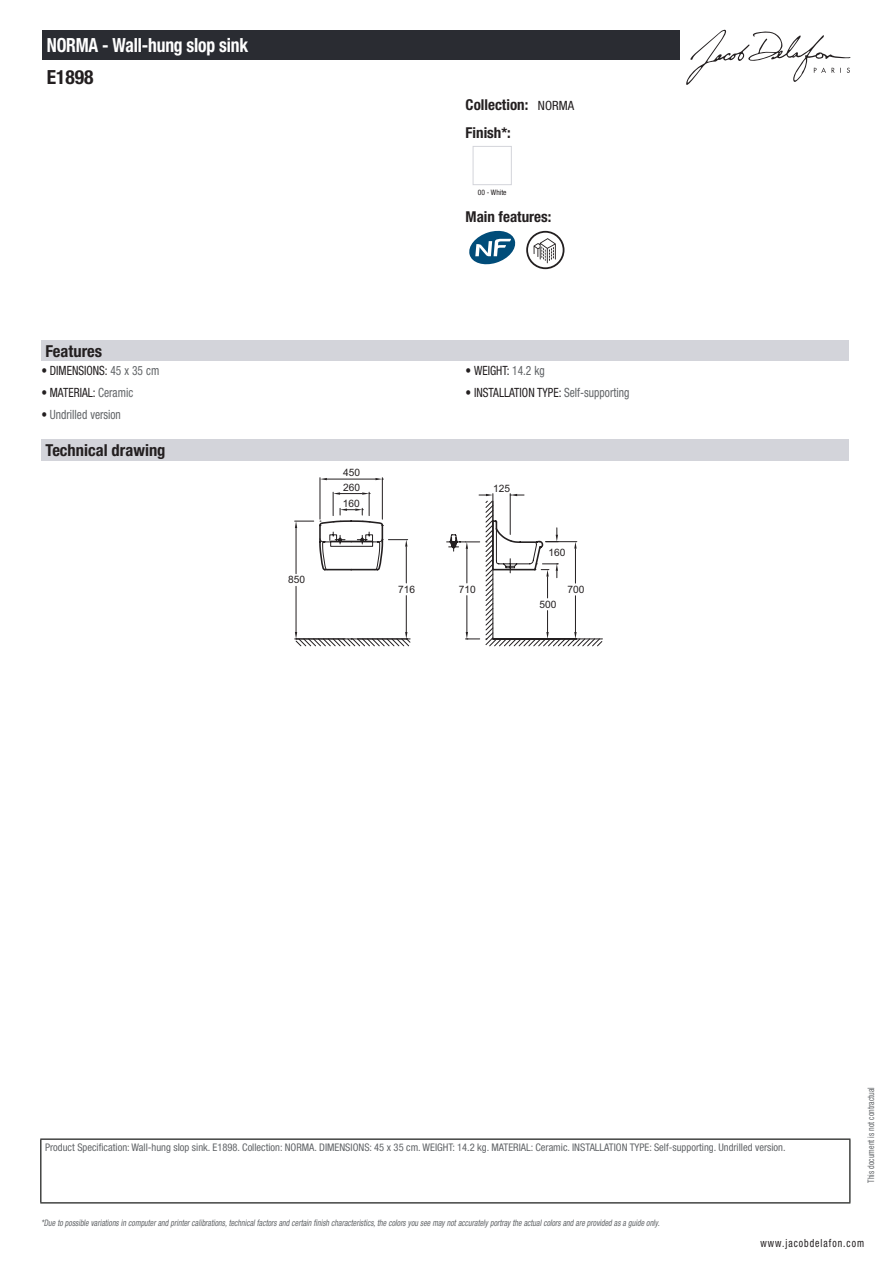
<style>
.page{position:relative;width:893px;height:1263px;background:#fff}
.page>*{position:absolute;margin:0;border:0;box-sizing:border-box;transform-origin:0 0}
.t1{font:700 condensed 19.5px "Helvetica Neue LT Std";letter-spacing:-.01em;color:#fff;scale:.9 1}
.t2{font:700 condensed 19.5px "Helvetica Neue LT Std";color:#231f20}
.t3{font:700 condensed 16.5px "Helvetica Neue LT Std";color:#231f20}
.t4{font:700 condensed 15px/27.8px "Helvetica Neue LT Std";color:#231f20}
.t5{font:condensed 12.75px "Helvetica Neue LT Std";color:#231f20;scale:.9 1}
.t6{font:condensed 12.75px "Helvetica Neue LT Std";color:#626568;scale:.9 1}
.t7{font:condensed 11.25px "Helvetica Neue LT Std";letter-spacing:.1em;color:#231f20;scale:.87 1}
.t8{font:condensed 10.5px "Helvetica Neue LT Std";color:#626568}
.t9{font:10.2px "Arial";color:#231f20}
.t10{font:italic condensed 9px "Helvetica Neue LT Std";color:#626568;scale:.87 1}
.t11{font:condensed 9px "Helvetica Neue LT Std";color:#626568;scale:.87 1}
.t12{font:condensed 7.5px "Helvetica Neue LT Std";color:#231f20}
.s1{font-weight:400;font-size:12.75px}
.s2{color:#626568}
.s3{color:#231f20}
</style>
<div class="page">
<svg style="left:686px;top:30px;width:164px;height:55px"></svg>
<div style="left:473px;top:146px;width:39px;height:39px;border:1px solid #d3d4da"></div>
<svg style="left:469px;top:231px;width:46px;height:33px"></svg>
<svg style="left:526px;top:231px;width:38px;height:38px"></svg>
<div style="left:41px;top:340px;width:808px;height:21px;background:#d3d4da"></div>
<div style="left:41px;top:440px;width:808px;height:21px;background:#d3d4da"></div>
<hr style="left:320px;top:478px;width:1px;height:41px;background:#231f20">
<hr style="left:382px;top:478px;width:1px;height:41px;background:#231f20">
<hr style="left:327px;top:479px;width:48px;height:1px;background:#231f20">
<svg style="left:320px;top:478px;width:7px;height:2px"></svg>
<svg style="left:375px;top:478px;width:8px;height:2px"></svg>
<svg style="left:295px;top:492px;width:308px;height:154px"></svg>
<div style="left:43px;top:30px;width:637px;height:30px;background:#2a2c32"></div>
<hr style="left:40px;top:1138px;width:810px;height:2px;background:#040503">
<hr style="left:40px;top:1140px;width:1px;height:62px;background:#040503">
<hr style="left:849px;top:1140px;width:1px;height:62px;background:#040503">
<hr style="left:40px;top:1202px;width:810px;height:1px;background:#040503">
<h1 class="t1" style="left:47px;top:33px;width:225px">NORMA - Wall-hung slop sink</h1>
<h1 class="t2" style="left:47px;top:65px;width:48px">E1898</h1>
<h3 class="t4" style="left:466px;top:90px;width:110px">Collection: <span class="s1">NORMA<br></span>Finish*:</h3>
<p class="t12" style="left:478px;top:188px;width:30px">00 - White</p>
<h3 class="t4" style="left:466px;top:203px;width:87px">Main features:</h3>
<h2 class="t3" style="left:46px;top:341px;width:58px">Features</h2>
<h3 class="t5" style="left:41px;top:363px;width:132px">• DIMENSIONS: <span class="s2">45 x 35 cm</span></h3>
<h3 class="t5" style="left:466px;top:363px;width:90px">• WEIGHT: <span class="s2">14.2 kg</span></h3>
<h3 class="t5" style="left:41px;top:385px;width:104px">• MATERIAL: <span class="s2">Ceramic</span></h3>
<h3 class="t5" style="left:466px;top:385px;width:183px">• INSTALLATION TYPE: <span class="s2">Self-supporting</span></h3>
<h3 class="t6" style="left:41px;top:407px;width:90px"><span class="s3">•</span> Undrilled version</h3>
<h2 class="t3" style="left:46px;top:440px;width:121px">Technical drawing</h2>
<p class="t9" style="left:288px;top:573px;width:19px">850</p>
<p class="t9" style="left:343px;top:466px;width:18px">450</p>
<p class="t9" style="left:343px;top:496px;width:18px">160</p>
<p class="t9" style="left:343px;top:480px;width:18px">260</p>
<p class="t9" style="left:398px;top:582px;width:18px">716</p>
<p class="t9" style="left:493px;top:482px;width:18px">125</p>
<p class="t9" style="left:459px;top:582px;width:18px">710</p>
<p class="t9" style="left:548px;top:546px;width:18px">160</p>
<p class="t9" style="left:539px;top:597px;width:18px">500</p>
<p class="t9" style="left:567px;top:583px;width:18px">700</p>
<p class="t8" style="left:45px;top:1141px;width:742px">Product Specification: Wall-hung slop sink. E1898. Collection: NORMA. DIMENSIONS: 45 x 35 cm. WEIGHT: 14.2 kg. MATERIAL: Ceramic. INSTALLATION TYPE: Self-supporting. Undrilled version.</p>
<p class="t10" style="left:41px;top:1217px;width:714px">*Due to possible variationsin computerand printercalibrations,technicalfactorsand certain finish characteristics,the colorsyou see maynotaccuratelyportraythe actualcolorsand are provided asa guide only.</p>
<p class="t11" style="left:866px;top:1183px;width:111px;rotate:-90deg">This document is not contractual</p>
<p class="t7" style="left:760px;top:1237px;width:121px">www.jacobdelafon.com</p>
</div>
